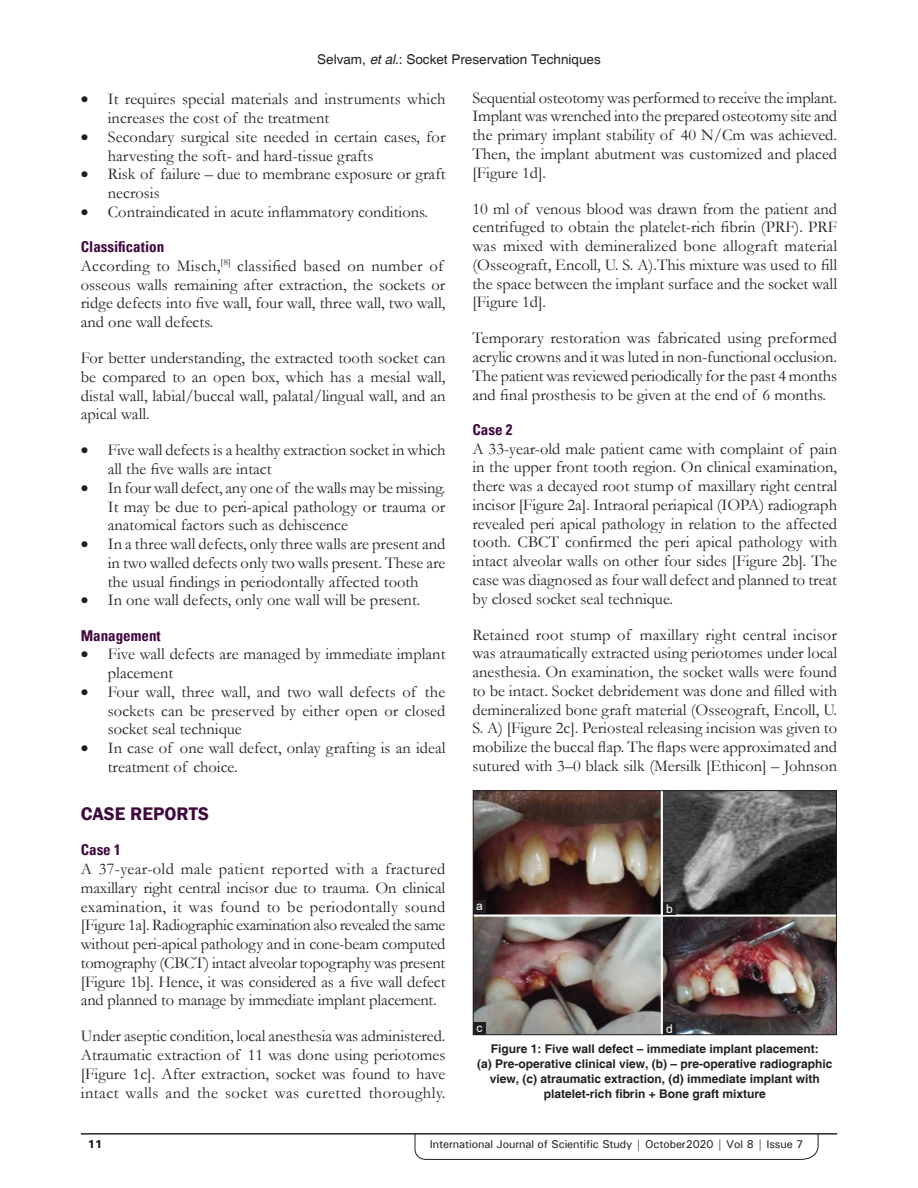
<style>
.page{position:relative;width:918px;height:1188px;background:#fff}
.page>*{position:absolute;margin:0;border:0;box-sizing:border-box;transform-origin:0 0}
.t1{font:600 18.75px "Franklin Gothic";color:#3e083e}
.TX{font:16.5px/18.8px "Garamond";color:#231f20;text-align:justify}
.L{font:16.5px/18.8px "Garamond";color:#231f20}
.LL{font:16.5px/18.8px "Garamond";color:#231f20}
.t2{font:700 condensed 15px "Univers";color:#3e083e}
.t3{font:13.5px "Helvetica";color:#231f20}
.FGC{font:700 12px/15px "Helvetica";color:#231f20;text-align:center}
.LABEL{font:12px "Arial";color:#fff}
.t4{font:500 11.25px "Univers";letter-spacing:-.01em;color:#231f20}
.t5{font:700 11.25px "Univers";color:#231f20}
.s1{font-style:italic}
</style>
<div class="page">
<svg style="left:415px;top:1135px;width:404px;height:25px"></svg>
<hr style="left:81px;top:1134px;width:756px;height:1px;background:#231f20">
<img style="left:475px;top:792px;width:360px;height:241px">
<div style="left:473px;top:790px;width:364px;height:245px;border:1px solid #231f20"></div>
<div style="left:663px;top:1022px;width:13px;height:13px;background:#231f20"></div>
<div style="left:473px;top:1022px;width:13px;height:13px;background:#231f20"></div>
<div style="left:663px;top:902px;width:13px;height:13px;background:#231f20"></div>
<div style="left:473px;top:901px;width:13px;height:12px;background:#231f20"></div>
<p class="t3" style="left:317px;top:52px;width:285px">Selvam, <span class="s1">et al</span>.: Socket Preservation Techniques</p>
<p class="L" style="left:108px;top:89px;width:339px;text-indent:-27px">• It requires special materials and instruments which increases the cost of the treatment</p>
<p class="L" style="left:108px;top:127px;width:339px;text-indent:-27px">• Secondary surgical site needed in certain cases, for harvesting the soft- and hard-tissue grafts</p>
<p class="L" style="left:108px;top:164px;width:339px;text-indent:-27px">• Risk of failure – due to membrane exposure or graft necrosis</p>
<p class="LL" style="left:81px;top:202px;width:349px">• Contraindicated in acute inflammatory conditions.</p>
<h2 class="t2" style="left:81px;top:238px;width:85px">Classification</h2>
<p class="TX" style="left:81px;top:256px;width:366px;text-align:left">According to Misch,<sup>[8]</sup> classified based on number of osseous walls remaining after extraction, the sockets or ridge defects into five wall, four wall, three wall, two wall, and one wall defects.</p>
<p class="TX" style="left:81px;top:348px;width:366px">For better understanding, the extracted tooth socket can be compared to an open box, which has a mesial wall, distal wall, labial/buccal wall, palatal/lingual wall, and an apical wall.</p>
<p class="L" style="left:108px;top:440px;width:339px;text-indent:-27px">• Five wall defects is a healthy extraction socket in which all the five walls are intact</p>
<p class="L" style="left:108px;top:478px;width:339px;text-align:justify;text-indent:-27px">• In four wall defect, any one of the walls may be missing.<br>It may be due to peri-apical pathology or trauma or anatomical factors such as dehiscence</p>
<p class="L" style="left:108px;top:534px;width:339px;text-align:justify;text-indent:-27px">• In a three wall defects, only three walls are present and in two walled defects only two walls present. These are the usual findings in periodontally affected tooth</p>
<p class="LL" style="left:81px;top:590px;width:341px">• In one wall defects, only one wall will be present.</p>
<h2 class="t2" style="left:81px;top:626px;width:81px">Management</h2>
<p class="L" style="left:108px;top:644px;width:339px;text-indent:-27px">• Five wall defects are managed by immediate implant placement</p>
<p class="L" style="left:108px;top:682px;width:339px;text-align:justify;text-indent:-27px">• Four wall, three wall, and two wall defects of the sockets can be preserved by either open or closed socket seal technique</p>
<p class="LL" style="left:108px;top:738px;width:339px;text-indent:-27px">• In case of one wall defect, onlay grafting is an ideal treatment of choice.</p>
<h1 class="t1" style="left:81px;top:802px;width:130px">CASE REPORTS</h1>
<h2 class="t2" style="left:81px;top:841px;width:41px">Case 1</h2>
<p class="TX" style="left:81px;top:859px;width:366px">A 37-year-old male patient reported with a fractured maxillary right central incisor due to trauma. On clinical examination, it was found to be periodontally sound [Figure 1a]. Radiographic examination also revealed the same without peri-apical pathology and in cone-beam computed tomography (CBCT) intact alveolar topography was present [Figure 1b]. Hence, it was considered as a five wall defect and planned to manage by immediate implant placement.</p>
<p class="TX" style="left:81px;top:1026px;width:366px">Under aseptic condition, local anesthesia was administered.<br>Atraumatic extraction of 11 was done using periotomes [Figure 1c]. After extraction, socket was found to have intact walls and the socket was curetted thoroughly.</p>
<p class="TX" style="left:472px;top:88px;width:366px">Sequential osteotomy was performed to receive the implant.<br>Implant was wrenched into the prepared osteotomy site and the primary implant stability of 40 N/Cm was achieved.<br>Then, the implant abutment was customized and placed [Figure 1d].</p>
<p class="TX" style="left:472px;top:199px;width:366px">10 ml of venous blood was drawn from the patient and centrifuged to obtain the platelet-rich fibrin (PRF). PRF was mixed with demineralized bone allograft material (Osseograft, Encoll, U. S. A).This mixture was used to fill the space between the implant surface and the socket wall [Figure 1d].</p>
<p class="TX" style="left:472px;top:328px;width:366px">Temporary restoration was fabricated using preformed acrylic crowns and it was luted in non-functional occlusion.<br>The patient was reviewed periodically for the past 4 months and final prosthesis to be given at the end of 6 months.</p>
<h2 class="t2" style="left:472px;top:420px;width:41px">Case 2</h2>
<p class="TX" style="left:472px;top:439px;width:366px">A 33-year-old male patient came with complaint of pain in the upper front tooth region. On clinical examination, there was a decayed root stump of maxillary right central incisor [Figure 2a]. Intraoral periapical (IOPA) radiograph revealed peri apical pathology in relation to the affected tooth. CBCT confirmed the peri apical pathology with intact alveolar walls on other four sides [Figure 2b]. The case was diagnosed as four wall defect and planned to treat by closed socket seal technique.</p>
<p class="TX" style="left:472px;top:625px;width:366px">Retained root stump of maxillary right central incisor was atraumatically extracted using periotomes under local anesthesia. On examination, the socket walls were found to be intact. Socket debridement was done and filled with demineralized bone graft material (Osseograft, Encoll, U.<br>S. A) [Figure 2c]. Periosteal releasing incision was given to mobilize the buccal flap. The flaps were approximated and sutured with 3–0 black silk (Mersilk [Ethicon] – Johnson</p>
<p class="LABEL" style="left:476px;top:898px;width:8px">a</p>
<p class="LABEL" style="left:666px;top:900px;width:8px">b</p>
<p class="LABEL" style="left:477px;top:1019px;width:7px">c</p>
<p class="LABEL" style="left:666px;top:1020px;width:8px">d</p>
<p class="FGC" style="left:477px;top:1042px;width:357px">Figure 1: Five wall defect – immediate implant placement:<br>(a) Pre-operative clinical view, (b) – pre-operative radiographic view, (c) atraumatic extraction, (d) immediate implant with platelet-rich fibrin + Bone graft mixture</p>
<p class="t5" style="left:88px;top:1137px;width:16px">11</p>
<p class="t4" style="left:430px;top:1137px;width:375px">International Journal of Scientific Study | October2020 | Vol 8 | Issue 7</p>
</div>
